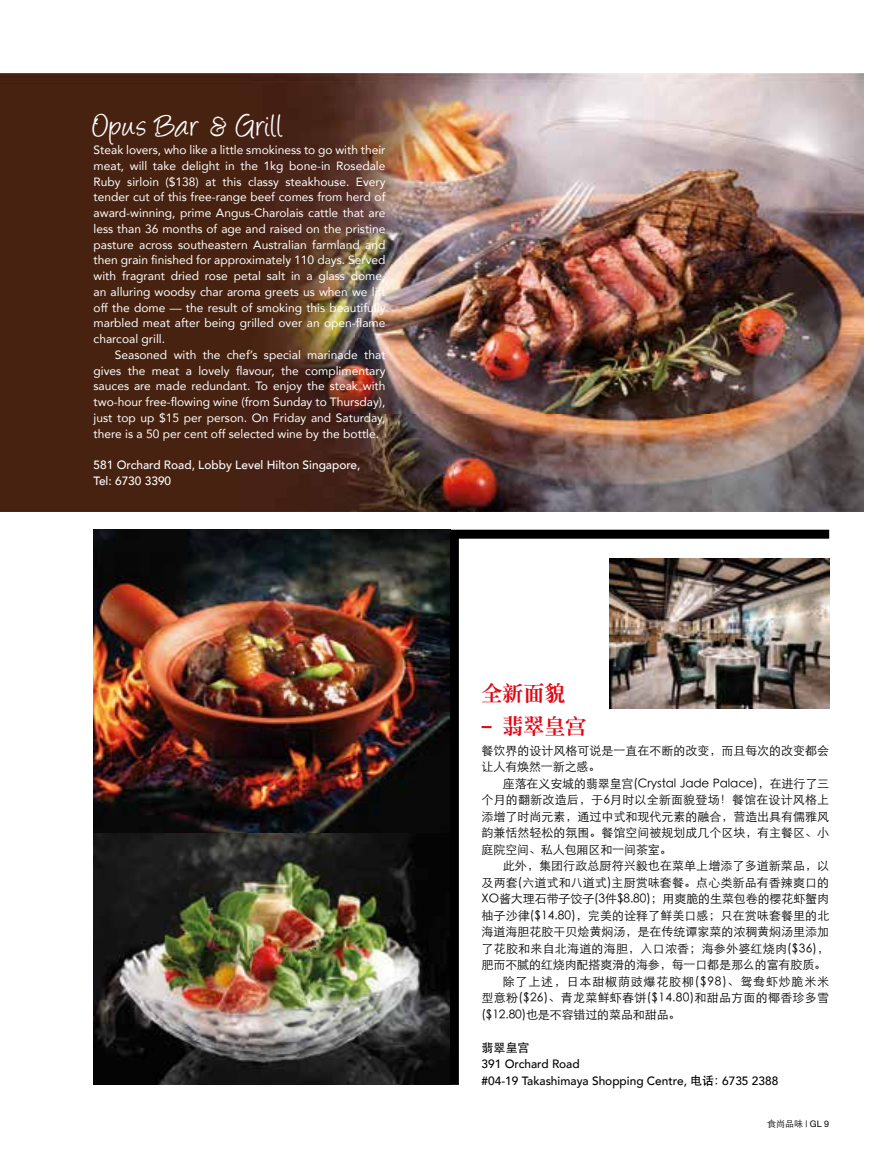
<style>
.page{position:relative;width:893px;height:1170px;background:#fff}
.page>*{position:absolute;margin:0;border:0;box-sizing:border-box;transform-origin:0 0}
.t1{font:36px "Angelina";letter-spacing:.015em;color:#fff}
.t2{font:800 21px "GB Inn Ming";color:#e30613}
.t3{font:12px/15.8px "Avenir";color:#fff;text-align:justify}
.t4{font:12px/16.5px "ST Xihei";color:#000}
.t5{font:500 12px/16.5px "Avenir";color:#000}
.t6{font:500 12px/15.8px "Avenir";color:#fff}
.t7{font:12px "ST Xihei";letter-spacing:.025em;color:#000}
.t8{font:12px "ST Xihei";letter-spacing:.02em;color:#000}
.t9{font:12px "ST Xihei";letter-spacing:.065em;color:#000}
.t10{font:12px "ST Heiti";color:#000}
.t11{font:9px "ST Xihei";color:#000}
.s1{font-family:"ST Heiti";font-weight:400}
.s2{font-family:"Helvetica Neue"}
</style>
<div class="page">
<img style="left:0;top:73px;width:863px;height:439px">
<img style="left:94px;top:529px;width:356px;height:304px">
<img style="left:94px;top:833px;width:356px;height:251px">
<svg style="left:450px;top:529px;width:379px;height:555px"></svg>
<h1 class="t1" style="left:94px;top:111px;width:191px">Opus Bar &amp; Grill</h1>
<p class="t3" style="left:94px;top:142px;width:293px">Steak lovers, who like a little smokiness to go with their meat, will take delight in the 1kg bone-in Rosedale Ruby sirloin ($138) at this classy steakhouse. Every tender cut of this free-range beef comes from herd of award-winning, prime Angus-Charolais cattle that are less than 36 months of age and raised on the pristine pasture across southeastern Australian farmland and then grain finished for approximately 110 days. Served with fragrant dried rose petal salt in a glass dome, an alluring woodsy char aroma greets us when we lift off the dome — the result of smoking this beautifully marbled meat after being grilled over an open-flame charcoal grill.</p>
<p class="t3" style="left:94px;top:346px;width:293px;text-indent:21px">Seasoned with the chef’s special marinade that gives the meat a lovely flavour, the complimentary sauces are made redundant. To enjoy the steak with two-hour free-flowing wine (from Sunday to Thursday), just top up $15 per person. On Friday and Saturday, there is a 50 per cent off selected wine by the bottle.</p>
<p class="t6" style="left:94px;top:456px;width:268px">581 Orchard Road, Lobby Level Hilton Singapore,<br>Tel: 6730 3390</p>
<h2 class="t2" style="left:482px;top:683px;width:85px">全新面貌</h2>
<h2 class="t2" style="left:482px;top:715px;width:106px">- 翡翠皇宫</h2>
<p class="t4" style="left:482px;top:742px;width:349px">餐饮界的设计风格可说是一直在不断的改变，而且每次的改变都会让人有焕然一新之感。</p>
<p class="t4" style="left:482px;top:775px;width:349px;text-align:justify;text-indent:21px">座落在义安城的翡翠皇宫(Crystal Jade Palace)，在进行了三个月的翻新改造后，于6月时以全新面貌登场！餐馆在设计风格上添增了时尚元素，通过中式和现代元素的融合，营造出具有儒雅风韵兼恬然轻松的氛围。餐馆空间被规划成几个区块，有主餐区、小庭院空间、私人包厢区和一间茶室。</p>
<p class="t4" style="left:503px;top:857px;width:328px">此外，集团行政总厨符兴毅也在菜单上增添了多道新菜品，以</p>
<p class="t4" style="left:482px;top:874px;width:349px">及两套(六道式和八道式)主厨赏味套餐。点心类新品有香辣爽口的</p>
<p class="t4" style="left:482px;top:890px;width:349px">XO酱大理石带子饺子(3件$8.80)；用爽脆的生菜包卷的樱花虾蟹肉</p>
<p class="t4" style="left:482px;top:907px;width:349px">柚子沙律($14.80)，完美的诠释了鲜美口感；只在赏味套餐里的北</p>
<p class="t4" style="left:482px;top:923px;width:349px">海道海胆花胶干贝烩黄焖汤，是在传统谭家菜的浓稠黄焖汤里添加</p>
<p class="t8" style="left:482px;top:942px;width:349px">了花胶和来自北海道的海胆，入口浓香；海参外婆红烧肉($36)，</p>
<p class="t4" style="left:482px;top:956px;width:346px">肥而不腻的红烧肉配搭爽滑的海参，每一口都是那么的富有胶质。</p>
<p class="t9" style="left:503px;top:975px;width:328px">除了上述，日本甜椒荫豉爆花胶柳($98)、鸳鸯虾炒脆米米</p>
<p class="t7" style="left:482px;top:991px;width:349px">型意粉($26)、青龙菜鲜虾春饼($14.80)和甜品方面的椰香珍多雪</p>
<p class="t4" style="left:482px;top:1006px;width:201px">($12.80)也是不容错过的菜品和甜品。</p>
<p class="t10" style="left:482px;top:1041px;width:49px">翡翠皇宫</p>
<p class="t5" style="left:482px;top:1055px;width:298px">391 Orchard Road<br>#04-19 Takashimaya Shopping Centre, <span class="s1">电话：</span>6735 2388</p>
<p class="t11" style="left:767px;top:1119px;width:64px">食尚品味 <span class="s2">| GL 9</span></p>
</div>
